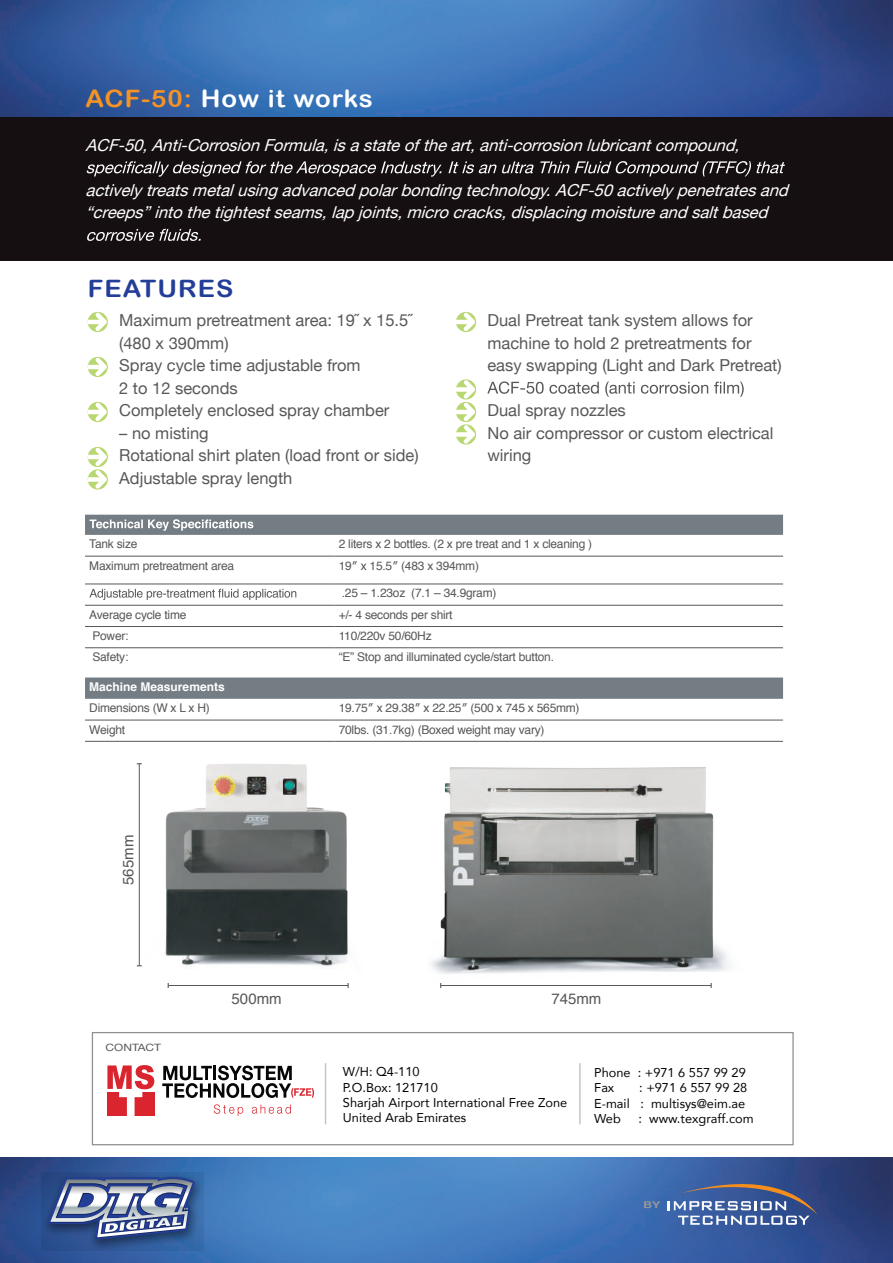
<style>
.page{position:relative;width:893px;height:1263px;background:#fff}
.page>*{position:absolute;margin:0;border:0;box-sizing:border-box;transform-origin:0 0}
.t1{font:24px "Arial Rounded MT Bold";letter-spacing:.04em;color:#fff;scale:1.08 1}
.t2{font:24px "Arial Rounded MT Bold";letter-spacing:.04em;color:#233e98;scale:1.08 1}
.t3{font:16.5px/22.5px "Helvetica Neue";color:#57585a}
.t4{font:italic 16.5px/22.5px "Helvetica Neue";color:#fff}
.t5{font:15px "Helvetica";color:#57585a}
.t6{font:12.75px/15.3px "Avenir";color:#050504}
.t7{font:12px "Helvetica";letter-spacing:-.02em;color:#57585a}
.t8{font:700 12px "Helvetica";color:#fff}
.t9{font:10.05px "Helvetica Neue";color:#57585a;scale:1.19 1}
.s1{color:#f79321}
</style>
<div class="page">
<div style="left:0;top:115px;width:893px;height:146px;background:#160f11"></div>
<img style="left:0;top:0;width:893px;height:117px">
<img style="left:0;top:1158px;width:893px;height:105px">
<svg style="left:41px;top:1172px;width:162px;height:79px;background:#2e5794"></svg>
<svg style="left:48px;top:1177px;width:147px;height:62px;background:#7383a9"></svg>
<svg style="left:85px;top:515px;width:698px;height:184px"></svg>
<hr style="left:85px;top:556px;width:249px;height:1px;background:#57585a">
<hr style="left:334px;top:556px;width:449px;height:1px;background:#57585a">
<hr style="left:85px;top:584px;width:249px;height:1px;background:#57585a">
<hr style="left:334px;top:584px;width:449px;height:1px;background:#57585a">
<hr style="left:85px;top:605px;width:249px;height:1px;background:#57585a">
<hr style="left:334px;top:605px;width:449px;height:1px;background:#57585a">
<hr style="left:85px;top:626px;width:249px;height:1px;background:#57585a">
<hr style="left:334px;top:626px;width:449px;height:1px;background:#57585a">
<hr style="left:85px;top:647px;width:249px;height:1px;background:#57585a">
<hr style="left:334px;top:647px;width:449px;height:1px;background:#57585a">
<hr style="left:85px;top:720px;width:249px;height:1px;background:#57585a">
<hr style="left:334px;top:720px;width:449px;height:1px;background:#57585a">
<hr style="left:85px;top:741px;width:249px;height:1px;background:#57585a">
<hr style="left:334px;top:741px;width:449px;height:1px;background:#57585a">
<svg style="left:89px;top:519px;width:164px;height:12px"></svg>
<svg style="left:89px;top:589px;width:207px;height:11px"></svg>
<svg style="left:668px;top:1171px;width:149px;height:54px;background:#556c9e"></svg>
<svg style="left:644px;top:1201px;width:16px;height:7px"></svg>
<div style="left:92px;top:1032px;width:702px;height:113px;border:1px solid #8d8f92"></div>
<svg style="left:87px;top:161px;width:698px;height:16px"></svg>
<svg style="left:87px;top:229px;width:114px;height:12px"></svg>
<svg style="left:88px;top:312px;width:20px;height:20px"></svg>
<svg style="left:88px;top:313px;width:19px;height:18px"></svg>
<svg style="left:88px;top:357px;width:20px;height:20px"></svg>
<svg style="left:88px;top:358px;width:19px;height:18px"></svg>
<svg style="left:88px;top:402px;width:20px;height:20px"></svg>
<svg style="left:88px;top:403px;width:19px;height:18px"></svg>
<svg style="left:88px;top:447px;width:20px;height:20px"></svg>
<svg style="left:88px;top:448px;width:19px;height:41px"></svg>
<svg style="left:456px;top:312px;width:20px;height:20px"></svg>
<svg style="left:456px;top:313px;width:19px;height:18px"></svg>
<svg style="left:456px;top:379px;width:20px;height:20px"></svg>
<svg style="left:487px;top:381px;width:257px;height:16px"></svg>
<svg style="left:456px;top:380px;width:19px;height:64px"></svg>
<img style="left:431px;top:767px;width:298px;height:221px">
<hr style="left:441px;top:985px;width:270px;height:1px;background:#57585a">
<hr style="left:168px;top:985px;width:180px;height:1px;background:#57585a">
<hr style="left:139px;top:764px;width:1px;height:202px;background:#57585a">
<img style="left:165px;top:764px;width:183px;height:203px">
<svg style="left:107px;top:1065px;width:47px;height:51px"></svg>
<svg style="left:214px;top:1104px;width:29px;height:12px"></svg>
<svg style="left:252px;top:1104px;width:39px;height:10px"></svg>
<svg style="left:162px;top:1065px;width:152px;height:33px"></svg>
<hr style="left:325px;top:1063px;width:1px;height:61px;background:#c6c5c5">
<hr style="left:579px;top:1063px;width:2px;height:61px;background:#c6c5c5">
<h1 class="t1" style="left:86px;top:84px;width:268px"><span class="s1">ACF-50:</span> How it works</h1>
<p class="t4" style="left:86px;top:135px;width:662px">ACF-50,Anti-CorrosionFormula,isastateoftheart,anti-corrosionlubricantcompound,</p>
<p class="t4" style="left:86px;top:180px;width:711px">activelytreatsmetalusingadvancedpolarbondingtechnology.ACF-50activelypenetratesand “creeps”intothetightestseams,lapjoints,microcracks,displacingmoistureandsaltbased</p>
<h1 class="t2" style="left:88px;top:275px;width:136px">FEATURES</h1>
<p class="t3" style="left:119px;top:310px;width:294px">Maximum pretreatment area: 19˝ x 15.5˝ (480 x 390mm)<br>Spray cycle time adjustable from<br>2 to 12 seconds<br>Completely enclosed spray chamber</p>
<p class="t3" style="left:119px;top:422px;width:301px">– no misting<br>Rotational shirt platen (load front or side)<br>Adjustable spray length</p>
<p class="t3" style="left:487px;top:310px;width:296px">Dual Pretreat tank system allows for machine to hold 2 pretreatments for easy swapping (Light and Dark Pretreat)</p>
<p class="t3" style="left:487px;top:400px;width:288px">Dual spray nozzles<br>No air compressor or custom electrical wiring</p>
<p class="t7" style="left:89px;top:535px;width:50px">Tank size</p>
<p class="t7" style="left:339px;top:535px;width:255px">2 liters x 2 bottles. (2 x pre treat and 1 x cleaning )</p>
<p class="t7" style="left:89px;top:556px;width:147px">Maximum pretreatment area</p>
<p class="t7" style="left:339px;top:556px;width:142px">19″ x 15.5″ (483 x 394mm)</p>
<p class="t7" style="left:342px;top:584px;width:156px">.25 – 1.23oz (7.1 – 34.9gram)</p>
<p class="t7" style="left:89px;top:605px;width:99px">Average cycle time</p>
<p class="t7" style="left:339px;top:605px;width:115px">+/- 4 seconds per shirt</p>
<p class="t7" style="left:92px;top:626px;width:38px">Power:</p>
<p class="t7" style="left:339px;top:626px;width:94px">110/220v 50/60Hz</p>
<p class="t7" style="left:92px;top:648px;width:37px">Safety:</p>
<p class="t7" style="left:339px;top:648px;width:217px">“E” Stop and illuminated cycle/start button.</p>
<p class="t8" style="left:89px;top:677px;width:137px">Machine Measurements</p>
<p class="t7" style="left:89px;top:699px;width:122px">Dimensions (W x L x H)</p>
<p class="t7" style="left:339px;top:699px;width:242px">19.75″ x 29.38″ x 22.25″ (500 x 745 x 565mm)</p>
<p class="t7" style="left:89px;top:720px;width:37px">Weight</p>
<p class="t7" style="left:339px;top:720px;width:207px">70lbs. (31.7kg) (Boxed weight may vary)</p>
<p class="t5" style="left:117px;top:885px;width:52px;rotate:-90deg">565mm</p>
<p class="t9" style="left:106px;top:1040px;width:48px">CONTACT</p>
<p class="t5" style="left:232px;top:988px;width:52px">500mm</p>
<p class="t5" style="left:551px;top:988px;width:52px">745mm</p>
<p class="t6" style="left:343px;top:1064px;width:226px">W/H: Q4-110<br>P.O.Box: 121710<br>Sharjah Airport International Free Zone<br>United Arab Emirates</p>
<p class="t6" style="left:594px;top:1064px;width:153px">Phone : +971 6 557 99 29<br>Fax</p>
<p class="t6" style="left:594px;top:1080px;width:154px;text-indent:45px">: +971 6 557 99 28<br>E-mail : multisys@eim.ae<br>Web</p>
<p class="t6" style="left:639px;top:1110px;width:117px">: www.texgraff.com</p>
</div>
